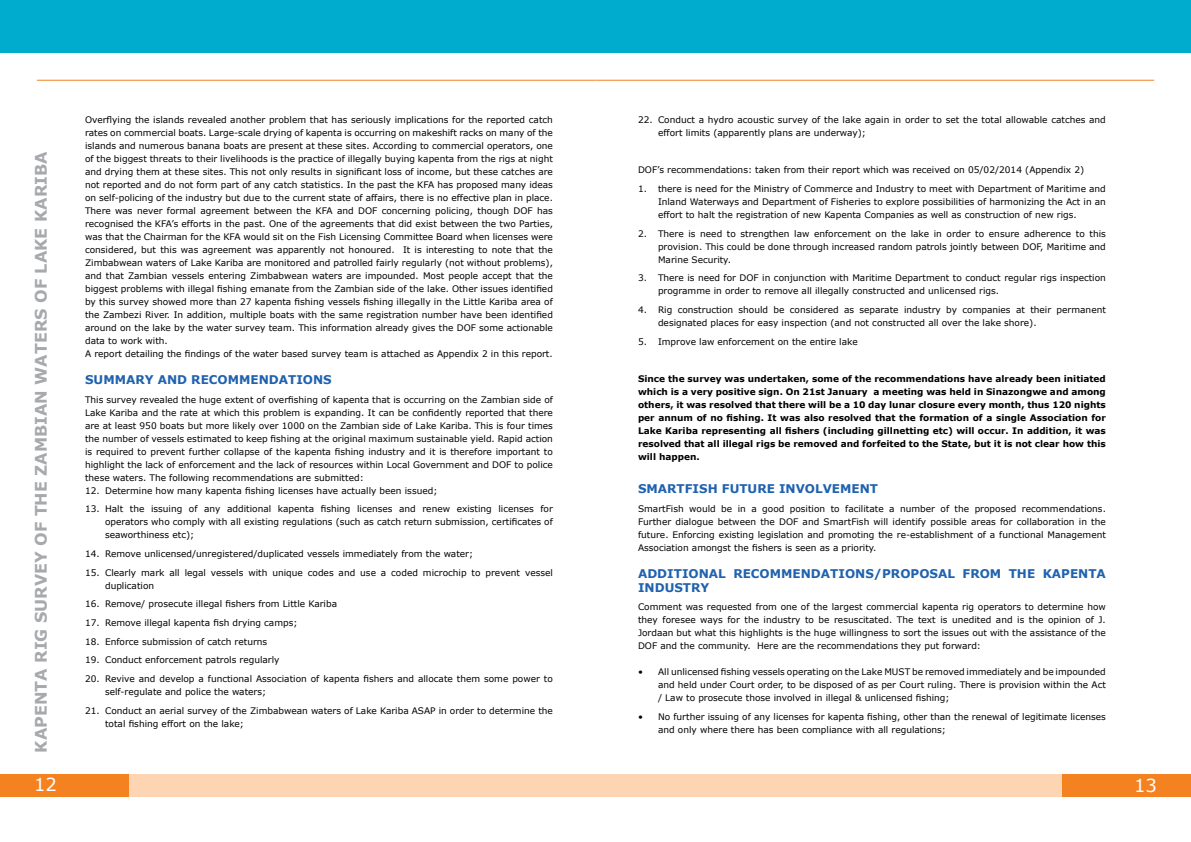
<style>
.page{position:relative;width:1191px;height:842px;background:#fff}
.page>*{position:absolute;margin:0;border:0;box-sizing:border-box;transform-origin:0 0}
.t1{font:18px "Verdana";color:#fff}
.t2{font:700 16px "Verdana";color:#a7a9ac}
.t3{font:700 12px "Verdana";color:#2062af}
.t4{font:700 12px "Verdana";letter-spacing:.055em;color:#2062af}
.t5{font:9px/13px "Verdana";color:#000}
.t6{font:700 9px/13px "Verdana";color:#000;text-align:justify}
</style>
<div class="page">
<div style="left:0;top:774px;width:129px;height:23px;background:#f58220"></div>
<div style="left:129px;top:774px;width:466px;height:23px;background:#fed5b2"></div>
<div style="left:0;top:0;width:595px;height:53px;background:#00accd"></div>
<div style="left:595px;top:0;width:596px;height:53px;background:#00accd"></div>
<hr style="left:37px;top:80px;width:558px;height:1px;background:#f58220">
<hr style="left:595px;top:80px;width:559px;height:1px;background:#f58220">
<div style="left:1062px;top:774px;width:129px;height:23px;background:#f58220"></div>
<div style="left:595px;top:774px;width:467px;height:23px;background:#fed5b2"></div>
<p class="t5" style="left:85px;top:113px;width:469px">Overflying the islands revealed another problem that has seriously implications for the reported catch rates on commercial boats. Large-scale drying of kapenta is occurring on makeshift racks on many of the islands and numerous banana boats are present at these sites. According to commercial operators, one of the biggest threats to their livelihoods is the practice of illegally buying kapenta from the rigs at night and drying them at these sites. This not only results in significant loss of income, but these catches are not reported and do not form part of any catch statistics. In the past the KFA has proposed many ideas on self-policing of the industry but due to the current state of affairs, there is no effective plan in place.<br>There was never formal agreement between the KFA and DOF concerning policing, though DOF has recognised the KFA’s efforts in the past. One of the agreements that did exist between the two Parties, was that the Chairman for the KFA would sit on the Fish Licensing Committee Board when licenses were considered, but this was agreement was apparently not honoured. It is interesting to note that the Zimbabwean waters of Lake Kariba are monitored and patrolled fairly regularly (not without problems), and that Zambian vessels entering Zimbabwean waters are impounded. Most people accept that the biggest problems with illegal fishing emanate from the Zambian side of the lake. Other issues identified by this survey showed more than 27 kapenta fishing vessels fishing illegally in the Little Kariba area of the Zambezi River. In addition, multiple boats with the same registration number have been identified around on the lake by the water survey team. This information already gives the DOF some actionable data to work with.<br>A report detailing the findings of the water based survey team is attached as Appendix 2 in this report.</p>
<h3 class="t3" style="left:85px;top:371px;width:126px">Summary an d reco</h3>
<h3 class="t3" style="left:228px;top:371px;width:86px">mmen dations</h3>
<p class="t5" style="left:85px;top:393px;width:469px;text-align:justify">This survey revealed the huge extent of overfishing of kapenta that is occurring on the Zambian side of Lake Kariba and the rate at which this problem is expanding. It can be confidently reported that there are at least 950 boats but more likely over 1000 on the Zambian side of Lake Kariba. This is four times the number of vessels estimated to keep fishing at the original maximum sustainable yield. Rapid action is required to prevent further collapse of the kapenta fishing industry and it is therefore important to highlight the lack of enforcement and the lack of resources within Local Government and DOF to police these waters. The following recommendations are submitted:</p>
<p class="t5" style="left:85px;top:484px;width:354px">12. Determine how many kapenta fishing licenses have actually been issued;</p>
<p class="t5" style="left:105px;top:503px;width:449px;text-align:justify;text-indent:-20px">13. Halt the issuing of any additional kapenta fishing licenses and renew existing licenses for operators who comply with all existing regulations (such as catch return submission, certificates of seaworthiness etc);</p>
<p class="t5" style="left:85px;top:547px;width:389px">14. Remove unlicensed/unregistered/duplicated vessels immediately from the water;</p>
<p class="t5" style="left:105px;top:566px;width:449px;text-indent:-20px">15. Clearly mark all legal vessels with unique codes and use a coded microchip to prevent vessel duplication</p>
<p class="t5" style="left:85px;top:598px;width:253px">16. Remove/ prosecute illegal fishers from Little Kariba</p>
<p class="t5" style="left:85px;top:616px;width:214px">17. Remove illegal kapenta fish drying camps;</p>
<p class="t5" style="left:85px;top:635px;width:184px">18. Enforce submission of catch returns</p>
<p class="t5" style="left:85px;top:654px;width:196px">19. Conduct enforcement patrols regularly</p>
<p class="t5" style="left:105px;top:672px;width:449px;text-indent:-20px">20. Revive and develop a functional Association of kapenta fishers and allocate them some power to self-regulate and police the waters;</p>
<p class="t5" style="left:105px;top:704px;width:449px;text-indent:-20px">21. Conduct an aerial survey of the Zimbabwean waters of Lake Kariba ASAP in order to determine the total fishing effort on the lake;</p>
<p class="t5" style="left:658px;top:113px;width:449px;text-indent:-20px">22. Conduct a hydro acoustic survey of the lake again in order to set the total allowable catches and effort limits (apparently plans are underway);</p>
<p class="t5" style="left:638px;top:164px;width:447px">DOF’s recommendations: taken from their report which was received on 05/02/2014 (Appendix 2)</p>
<p class="t5" style="left:658px;top:182px;width:449px;text-align:justify;text-indent:-20px">1. there is need for the Ministry of Commerce and Industry to meet with Department of Maritime and Inland Waterways and Department of Fisheries to explore possibilities of harmonizing the Act in an effort to halt the registration of new Kapenta Companies as well as construction of new rigs.</p>
<p class="t5" style="left:658px;top:227px;width:449px;text-align:justify;text-indent:-20px">2. There is need to strengthen law enforcement on the lake in order to ensure adherence to this provision. This could be done through increased random patrols jointly between DOF, Maritime and Marine Security.</p>
<p class="t5" style="left:658px;top:272px;width:449px;text-indent:-20px">3. There is need for DOF in conjunction with Maritime Department to conduct regular rigs inspection programme in order to remove all illegally constructed and unlicensed rigs.</p>
<p class="t5" style="left:658px;top:303px;width:449px;text-indent:-20px">4. Rig construction should be considered as separate industry by companies at their permanent designated places for easy inspection (and not constructed all over the lake shore).</p>
<p class="t5" style="left:638px;top:335px;width:221px">5. Improve law enforcement on the entire lake</p>
<p class="t6" style="left:638px;top:372px;width:469px">Since the survey was undertaken, some of the recommendations have already been initiated which is a very positive sign. On 21st January a meeting was held in Sinazongwe and among others, it was resolved that there will be a 10 day lunar closure every month, thus 120 nights per annum of no fishing. It was also resolved that the formation of a single Association for Lake Kariba representing all fishers (including gillnetting etc) will occur. In addition, it was resolved that all illegal rigs be removed and forfeited to the State, but it is not clear how this will happen.</p>
<h3 class="t3" style="left:638px;top:480px;width:223px">SmartFish future involve ment</h3>
<p class="t5" style="left:638px;top:502px;width:469px;text-align:justify">SmartFish would be in a good position to facilitate a number of the proposed recommendations.<br>Further dialogue between the DOF and SmartFish will identify possible areas for collaboration in the future. Enforcing existing legislation and promoting the re-establishment of a functional Management Association amongst the fishers is seen as a priority.</p>
<h3 class="t3" style="left:638px;top:565px;width:61px">Additional</h3>
<h3 class="t3" style="left:733px;top:565px;width:10px">Reco</h3>
<h3 class="t3" style="left:770px;top:565px;width:86px">mmen dations</h3>
<h3 class="t3" style="left:874px;top:565px;width:56px">/Proposal</h3>
<h3 class="t4" style="left:962px;top:565px;width:118px">from the kapenta</h3>
<h3 class="t3" style="left:638px;top:579px;width:73px">in dustry</h3>
<p class="t5" style="left:638px;top:600px;width:469px;text-align:justify">Comment was requested from one of the largest commercial kapenta rig operators to determine how they foresee ways for the industry to be resuscitated. The text is unedited and is the opinion of J.<br>Jordaan but what this highlights is the huge willingness to sort the issues out with the assistance of the DOF and the community. Here are the recommendations they put forward:</p>
<p class="t5" style="left:658px;top:665px;width:449px;text-align:justify;text-indent:-20px">• All unlicensed fishing vessels operating on the Lake MUST be removed immediately and be impounded and held under Court order, to be disposed of as per Court ruling. There is provision within the Act / Law to prosecute those involved in illegal &amp; unlicensed fishing;</p>
<p class="t5" style="left:658px;top:710px;width:449px;text-indent:-20px">• No further issuing of any licenses for kapenta fishing, other than the renewal of legitimate licenses and only where there has been compliance with all regulations;</p>
<h2 class="t2" style="left:30px;top:753px;width:603px;rotate:-90deg">KAPENTA RIG SURVEY OF THE ZAMBIAN WATERS OF LAKE KARIBA</h2>
<h1 class="t1" style="left:34px;top:772px;width:24px">12</h1>
<h1 class="t1" style="left:1134px;top:773px;width:24px">13</h1>
</div>
